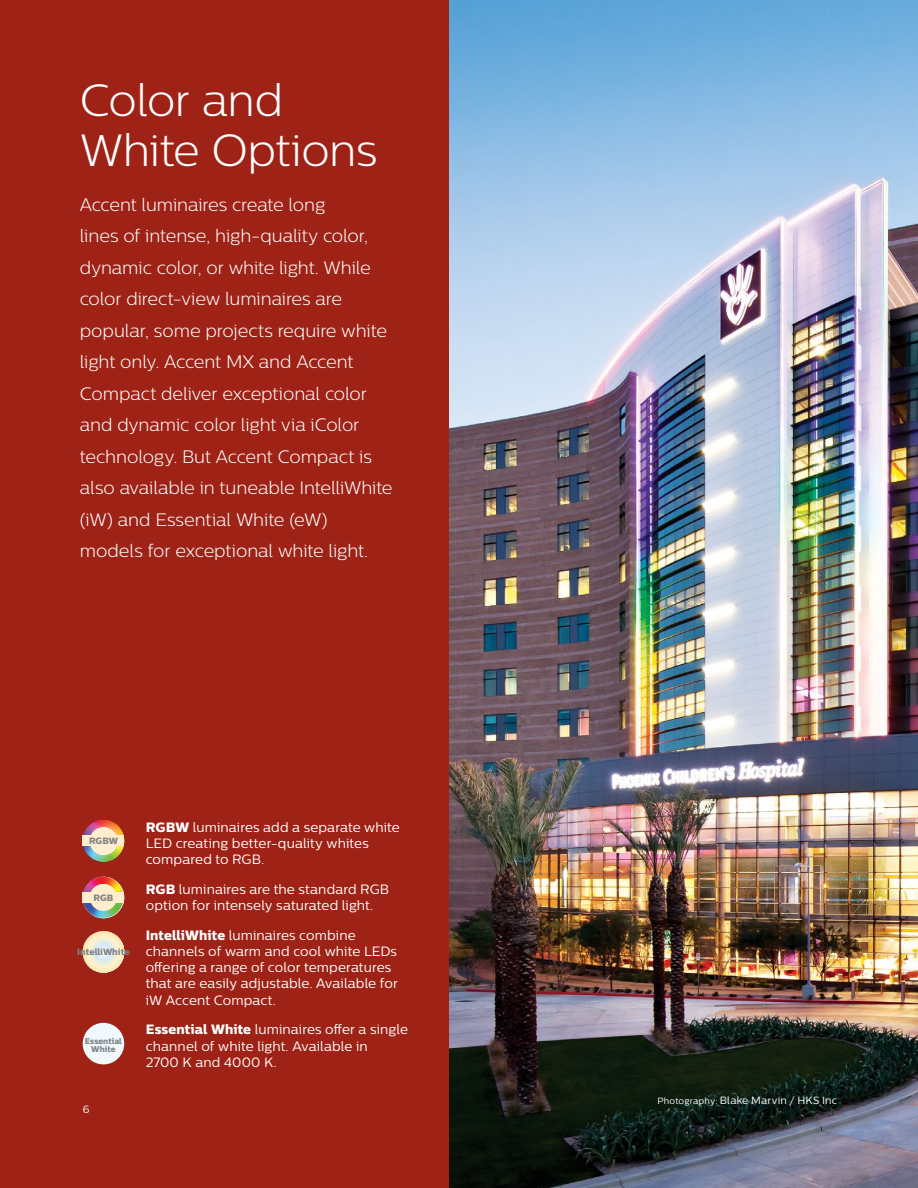
<style>
.page{position:relative;width:918px;height:1188px;background:#fff}
.page>*{position:absolute;margin:0;border:0;box-sizing:border-box;transform-origin:0 0}
.t1{font:300 45px/49.5px "Centrale Sans";letter-spacing:-.01em;color:#fff}
.t2{font:300 18px/31.5px "Centrale Sans";letter-spacing:-.005em;color:#fff}
.t3{font:13.5px/16.2px "Centrale Sans";letter-spacing:.005em;color:#fff}
.t4{font:10.5px "Centrale Sans";letter-spacing:.02em;color:#fff}
.t5{font:9.15px "Centrale Sans X Bold";color:#808285}
.t6{font:8.25px/8.4px "Centrale Sans X Bold";color:#808285;text-align:center}
.s1{font-family:"Centrale Sans X Bold"}
.s2{font-size:9px}
</style>
<div class="page">
<img style="left:448px;top:0;width:470px;height:1188px">
<div style="left:0;top:0;width:448px;height:1188px;background:#9e2316"></div>
<div style="left:83px;top:1023px;width:41px;height:41px;background:#eff9fe;border-radius:50%"></div>
<svg style="left:83px;top:877px;width:41px;height:41px"></svg>
<div style="left:90px;top:884px;width:27px;height:27px;background:#ffedce;border-radius:50%"></div>
<div style="left:83px;top:892px;width:41px;height:11px;background:#ffedce"></div>
<svg style="left:83px;top:820px;width:41px;height:42px"></svg>
<svg style="left:90px;top:827px;width:27px;height:28px"></svg>
<div style="left:90px;top:827px;width:27px;height:27px;background:#ffedce;border-radius:50%"></div>
<div style="left:83px;top:835px;width:41px;height:11px;background:#ffedce"></div>
<svg style="left:83px;top:931px;width:41px;height:42px"></svg>
<h1 class="t1" style="left:80px;top:75px;width:299px">Color and<br>White Options</h1>
<p class="t2" style="left:80px;top:189px;width:314px">Accent luminaires create long<br>lines of intense, high-quality color, dynamic color, or white light. While color direct-view luminaires are popular, some projects require white light only. Accent MX and Accent Compact deliver exceptional color and dynamic color light via iColor technology. But Accent Compact is also available in tuneable IntelliWhite (iW) and Essential White (eW) models for exceptional white light.</p>
<p class="t5" style="left:89px;top:835px;width:30px">RGBW</p>
<p class="t5" style="left:94px;top:892px;width:21px">RGB</p>
<p class="t5" style="left:77px;top:946px;width:54px">IntelliWhite</p>
<p class="t6" style="left:85px;top:1036px;width:39px">Essential<br>White</p>
<p class="t4" style="left:83px;top:1103px;width:8px">6</p>
<p class="t3" style="left:146px;top:819px;width:256px"><span class="s1">RGBW</span> luminaires add a separate white<br>LED creating better-quality whites compared to RGB.</p>
<p class="t3" style="left:146px;top:881px;width:245px"><span class="s1">RGB</span> luminaires are the standard RGB option for intensely saturated light.</p>
<p class="t3" style="left:146px;top:927px;width:254px"><span class="s1">IntelliWhite</span> luminaires combine channels of warm and cool white LEDs offering a range of color temperatures that are easily adjustable. Available for iW Accent Compact.</p>
<p class="t3" style="left:146px;top:1021px;width:264px"><span class="s1">Essential White</span> luminaires offer a single channel of white light. Available in<br>2700 K and 4000 K.</p>
<p class="t4" style="left:658px;top:1094px;width:181px"><span class="s2">Photography:</span> Blake Marvin / HKS Inc</p>
</div>
